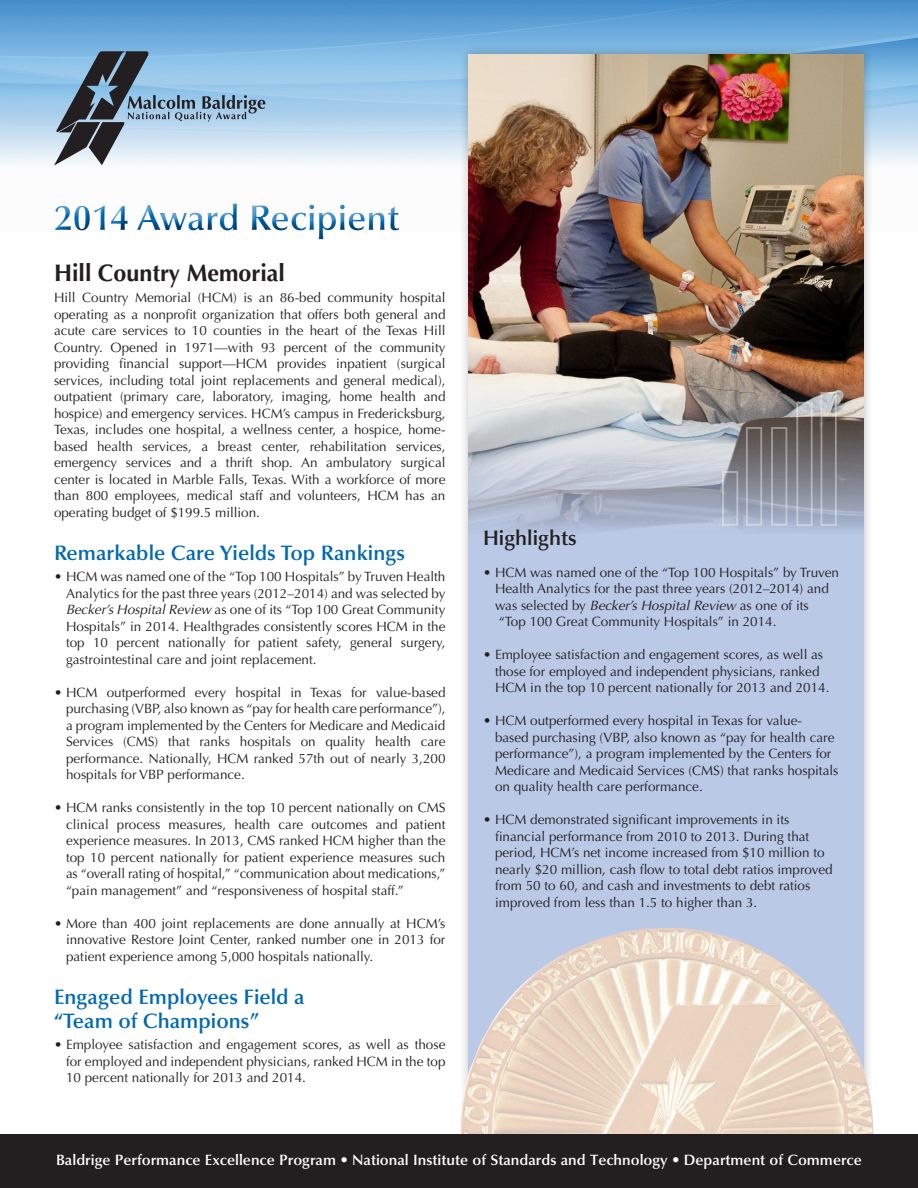
<style>
.page{position:relative;width:918px;height:1188px;background:#fff}
.page>*{position:absolute;margin:0;border:0;box-sizing:border-box;transform-origin:0 0}
.t1{font:600 36px "Optima";color:#0168b3}
.t2{font:700 24px "Optima";color:#231f20}
.t3{font:600 21px/24px "Optima";color:#0168b3}
.t4{font:600 21px "Optima";color:#231f20}
.t5{font:600 15px "Optima";color:#fff}
.t6{font:13.5px/16.5px "Optima";color:#231f20;text-align:justify}
.s1{font-style:italic}
</style>
<div class="page">
<img style="left:0;top:0;width:918px;height:165px">
<div style="left:459px;top:44px;width:415px;height:1144px;background:#231f20;opacity:.3"></div>
<div style="left:469px;top:54px;width:395px;height:1134px;background:#b9c9e6"></div>
<svg style="left:54px;top:51px;width:211px;height:115px;background:#91abbf"></svg>
<div style="left:48px;top:199px;width:362px;height:46px;background:#231f20;opacity:.75"></div>
<img style="left:460px;top:928px;width:414px;height:206px">
<div style="left:0;top:1134px;width:918px;height:54px;background:#231f20"></div>
<img style="left:469px;top:54px;width:395px;height:478px">
<svg style="left:821px;top:392px;width:16px;height:134px;background:#8f9094"></svg>
<svg style="left:796px;top:402px;width:17px;height:124px;background:#8c8d92"></svg>
<svg style="left:771px;top:427px;width:16px;height:99px;background:#898b93"></svg>
<svg style="left:746px;top:427px;width:16px;height:99px;background:#8a8b93"></svg>
<svg style="left:722px;top:471px;width:16px;height:55px"></svg>
<h1 class="t1" style="left:54px;top:197px;width:347px">2014 Award Recipient</h1>
<p class="t2" style="left:54px;top:259px;width:233px">Hill Country Memorial</p>
<p class="t6" style="left:54px;top:290px;width:393px">Hill Country Memorial (HCM) is an 86-bed community hospital operating as a nonprofit organization that offers both general and acute care services to 10 counties in the heart of the Texas Hill Country. Opened in 1971—with 93 percent of the community providing financial support—HCM provides inpatient (surgical services, including total joint replacements and general medical), outpatient (primary care, laboratory, imaging, home health and hospice) and emergency services. HCM’s campus in Fredericksburg, Texas, includes one hospital, a wellness center, a hospice, home&shy;based health services, a breast center, rehabilitation services, emergency services and a thrift shop. An ambulatory surgical center is located in Marble Falls, Texas. With a workforce of more than 800 employees, medical staff and volunteers, HCM has an operating budget of $199.5 million.</p>
<p class="t3" style="left:54px;top:541px;width:352px">Remarkable Care Yields Top Rankings</p>
<p class="t6" style="left:66px;top:569px;width:381px;text-indent:-12px">• HCM was named one of the “Top 100 Hospitals” by Truven Health Analytics for the past three years (2012–2014) and was selected by <span class="s1">Becker’s Hospital Review</span> as one of its “Top 100 Great Community Hospitals” in 2014. Healthgrades consistently scores HCM in the top 10 percent nationally for patient safety, general surgery, gastrointestinal care and joint replacement.</p>
<p class="t6" style="left:66px;top:684px;width:381px;text-indent:-12px">• HCM outperformed every hospital in Texas for value-based purchasing (VBP, also known as “pay for health care performance”), a program implemented by the Centers for Medicare and Medicaid Services (CMS) that ranks hospitals on quality health care performance. Nationally, HCM ranked 57th out of nearly 3,200 hospitals for VBP performance.</p>
<p class="t6" style="left:66px;top:800px;width:381px;text-indent:-12px">• HCM ranks consistently in the top 10 percent nationally on CMS clinical process measures, health care outcomes and patient experience measures. In 2013, CMS ranked HCM higher than the top 10 percent nationally for patient experience measures such as “overall rating of hospital,” “communication about medications,” “pain management” and “responsiveness of hospital staff.”</p>
<p class="t6" style="left:66px;top:915px;width:381px;text-indent:-12px">• More than 400 joint replacements are done annually at HCM’s innovative Restore Joint Center, ranked number one in 2013 for patient experience among 5,000 hospitals nationally.</p>
<p class="t3" style="left:54px;top:985px;width:252px">Engaged Employees Field a “Team of Champions”</p>
<p class="t6" style="left:66px;top:1037px;width:381px;text-indent:-12px">• Employee satisfaction and engagement scores, as well as those for employed and independent physicians, ranked HCM in the top 10 percent nationally for 2013 and 2014.</p>
<p class="t4" style="left:483px;top:526px;width:95px">Highlights</p>
<p class="t6" style="left:495px;top:564px;width:346px;text-align:left;text-indent:-12px">• HCM was named one of the “Top 100 Hospitals” by Truven Health Analytics for the past three years (2012–2014) and was selected by <span class="s1">Becker’s Hospital Review</span> as one of its “Top 100 Great Community Hospitals” in 2014.</p>
<p class="t6" style="left:495px;top:647px;width:336px;text-align:left;text-indent:-12px">• Employee satisfaction and engagement scores, as well as those for employed and independent physicians, ranked<br>HCM in the top 10 percent nationally for 2013 and 2014.</p>
<p class="t6" style="left:495px;top:713px;width:345px;text-align:left;text-indent:-12px">• HCM outperformed every hospital in Texas for value&shy;based purchasing (VBP, also known as “pay for health care performance”), a program implemented by the Centers for Medicare and Medicaid Services (CMS) that ranks hospitals on quality health care performance.</p>
<p class="t6" style="left:495px;top:812px;width:339px;text-align:left;text-indent:-12px">• HCM demonstrated significant improvements in its financial performance from 2010 to 2013. During that period, HCM’s net income increased from $10 million to nearly $20 million, cash flow to total debt ratios improved from 50 to 60, and cash and investments to debt ratios improved from less than 1.5 to higher than 3.</p>
<p class="t5" style="left:56px;top:1152px;width:807px">Baldrige Performance Excellence Program • National Institute of Standards and Technology • Department of Commerce</p>
</div>
